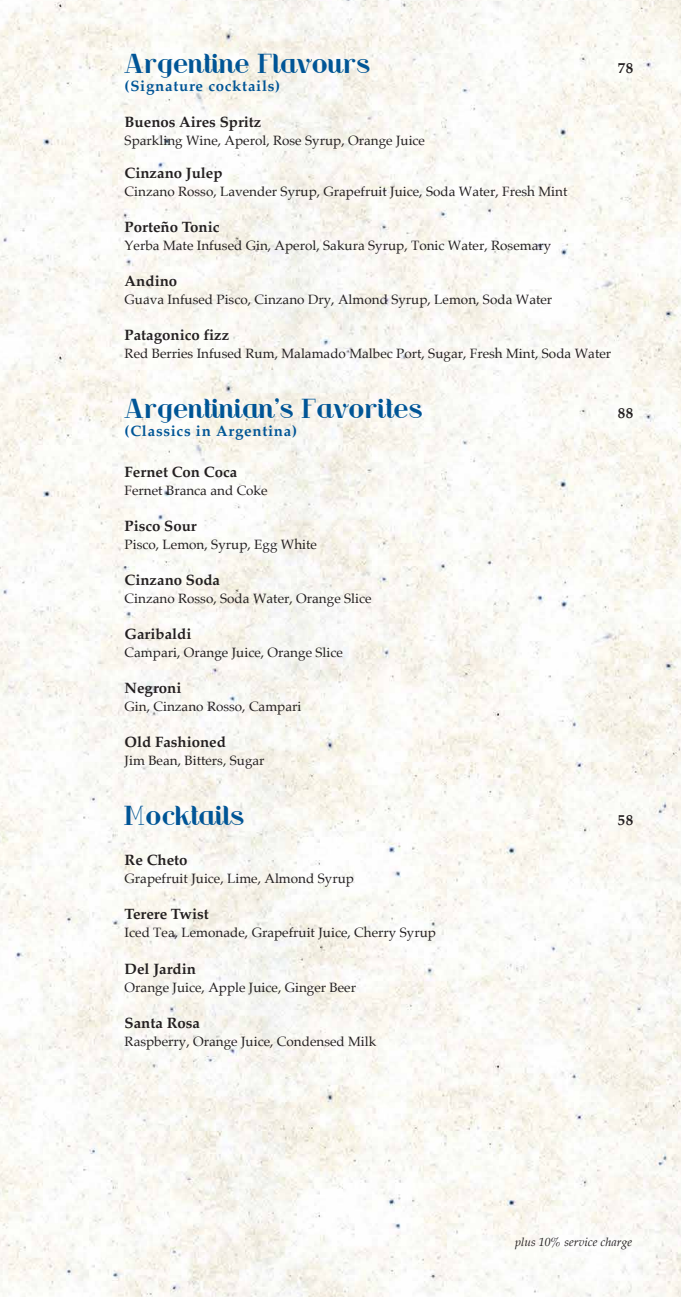
<style>
.page{position:relative;width:681px;height:1297px;background:#fff}
.page>*{position:absolute;margin:0;border:0;box-sizing:border-box;transform-origin:0 0}
.t1{font:25.5px "Riot Squad";letter-spacing:.05em;color:#005596}
.t2{font:700 15px "Palatino";color:#231f20}
.t3{font:700 15px "Palatino";letter-spacing:.05em;color:#005596}
.t4{font:13.5px "Palatino";color:#231f20}
.t5{font:italic 12px "Palatino";color:#231f20}
</style>
<div class="page">
<img style="left:0;top:0;width:680px;height:1297px">
<h1 class="t1" style="left:125px;top:50px;width:247px">Argentine Flavours</h1>
<p class="t2" style="left:617px;top:55px;width:17px">78</p>
<p class="t3" style="left:125px;top:73px;width:157px">(Signature cocktails)</p>
<p class="t2" style="left:125px;top:109px;width:138px">Buenos Aires Spritz</p>
<p class="t4" style="left:125px;top:130px;width:302px">Sparkling Wine, Aperol, Rose Syrup, Orange Juice</p>
<p class="t2" style="left:125px;top:160px;width:99px">Cinzano Julep</p>
<p class="t4" style="left:125px;top:181px;width:444px">Cinzano Rosso, Lavender Syrup, Grapefruit Juice, Soda Water, Fresh Mint</p>
<p class="t2" style="left:125px;top:214px;width:96px">Porteño Tonic</p>
<p class="t4" style="left:125px;top:235px;width:428px">Yerba Mate Infused Gin, Aperol, Sakura Syrup, Tonic Water, Rosemary</p>
<p class="t2" style="left:125px;top:268px;width:54px">Andino</p>
<p class="t4" style="left:125px;top:289px;width:429px">Guava Infused Pisco, Cinzano Dry, Almond Syrup, Lemon, Soda Water</p>
<p class="t2" style="left:125px;top:322px;width:106px">Patagonico fizz</p>
<p class="t4" style="left:125px;top:343px;width:488px">Red Berries Infused Rum, Malamado Malbec Port, Sugar, Fresh Mint, Soda Water</p>
<h1 class="t1" style="left:125px;top:395px;width:299px">Argentinian’s Favorites</h1>
<p class="t2" style="left:617px;top:400px;width:17px">88</p>
<p class="t3" style="left:125px;top:418px;width:174px">(Classics in Argentina)</p>
<p class="t2" style="left:125px;top:459px;width:114px">Fernet Con Coca</p>
<p class="t4" style="left:125px;top:479px;width:144px">Fernet Branca and Coke</p>
<p class="t2" style="left:125px;top:513px;width:74px">Pisco Sour</p>
<p class="t4" style="left:125px;top:533px;width:194px">Pisco, Lemon, Syrup, Egg White</p>
<p class="t2" style="left:125px;top:567px;width:97px">Cinzano Soda</p>
<p class="t4" style="left:125px;top:587px;width:248px">Cinzano Rosso, Soda Water, Orange Slice</p>
<p class="t2" style="left:125px;top:621px;width:68px">Garibaldi</p>
<p class="t4" style="left:125px;top:641px;width:220px">Campari, Orange Juice, Orange Slice</p>
<p class="t2" style="left:125px;top:675px;width:58px">Negroni</p>
<p class="t4" style="left:125px;top:695px;width:178px">Gin, Cinzano Rosso, Campari</p>
<p class="t2" style="left:125px;top:729px;width:103px">Old Fashioned</p>
<p class="t4" style="left:125px;top:749px;width:141px">Jim Bean, Bitters, Sugar</p>
<h1 class="t1" style="left:125px;top:801px;width:121px">Mocktails</h1>
<p class="t2" style="left:617px;top:807px;width:17px">58</p>
<p class="t2" style="left:125px;top:847px;width:64px">Re Cheto</p>
<p class="t4" style="left:125px;top:868px;width:231px">Grapefruit Juice, Lime, Almond Syrup</p>
<p class="t2" style="left:125px;top:901px;width:86px">Terere Twist</p>
<p class="t4" style="left:125px;top:922px;width:312px">Iced Tea, Lemonade, Grapefruit Juice, Cherry Syrup</p>
<p class="t2" style="left:125px;top:955px;width:73px">Del Jardin</p>
<p class="t4" style="left:125px;top:976px;width:233px">Orange Juice, Apple Juice, Ginger Beer</p>
<p class="t2" style="left:125px;top:1009px;width:77px">Santa Rosa</p>
<p class="t4" style="left:125px;top:1030px;width:253px">Raspberry, Orange Juice, Condensed Milk</p>
<p class="t5" style="left:515px;top:1232px;width:118px">plus 10% service charge</p>
</div>
